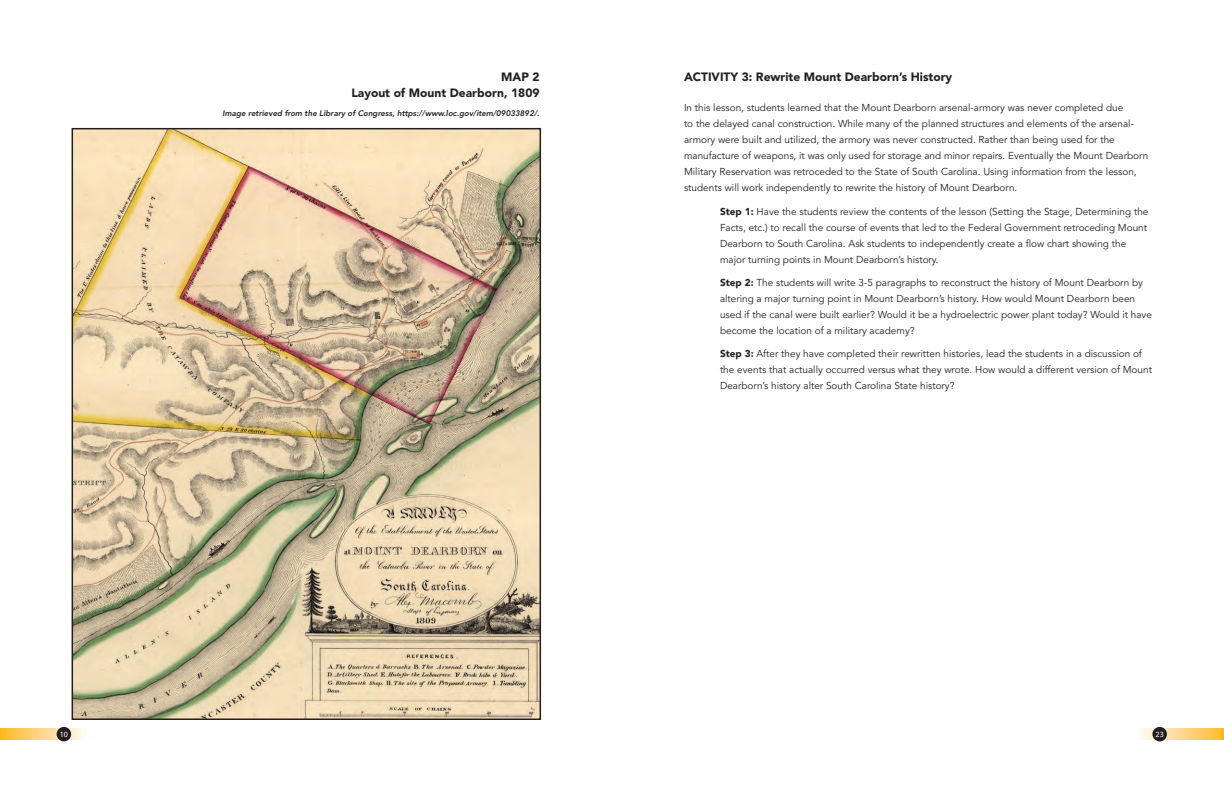
<style>
.page{position:relative;width:1224px;height:792px;background:#fff}
.page>*{position:absolute;margin:0;border:0;box-sizing:border-box;transform-origin:0 0}
.t1{font:900 12px/16px "Avenir LT Std";color:#231f20;text-align:right}
.t2{font:10px/16px "Avenir LT Std";color:#231f20}
.t3{font:italic 800 8px "Avenir LT Std";color:#231f20}
.t4{font:8px "Myriad Pro";color:#fff}
.s1{font-weight:900}
</style>
<div class="page">
<svg style="left:0;top:729px;width:84px;height:10px"></svg>
<div style="left:57px;top:727px;width:14px;height:14px;background:#231f20;border-radius:50%"></div>
<img style="left:75px;top:131px;width:463px;height:586px">
<div style="left:72px;top:128px;width:469px;height:592px;border:2px solid #231f20"></div>
<svg style="left:1140px;top:729px;width:81px;height:10px"></svg>
<div style="left:1152px;top:727px;width:15px;height:14px;background:#231f20;border-radius:50%"></div>
<svg style="left:1221px;top:729px;width:3px;height:11px"></svg>
<p class="t4" style="left:60px;top:730px;width:10px">10</p>
<p class="t1" style="left:351px;top:69px;width:190px">MAP 2<br>Layout of Mount Dearborn, 1809</p>
<p class="t3" style="left:223px;top:109px;width:318px">Image retrieved from the Library of Congress, https://www.loc.gov/item/09033892/.</p>
<p class="t1" style="left:684px;top:69px;width:270px">ACTIVITY 3: Rewrite Mount Dearborn’s History</p>
<p class="t2" style="left:684px;top:100px;width:466px">In this lesson, students learned that the Mount Dearborn arsenal-armory was never completed due<br>to the delayed canal construction. While many of the planned structures and elements of the arsenal&shy;armory were built and utilized, the armory was never constructed. Rather than being used for the manufacture of weapons, it was only used for storage and minor repairs. Eventually the Mount Dearborn Military Reservation was retroceded to the State of South Carolina. Using information from the lesson, students will work independently to rewrite the history of Mount Dearborn.</p>
<p class="t2" style="left:720px;top:204px;width:430px"><span class="s1">Step 1:</span> Have the students review the contents of the lesson (Setting the Stage, Determining the Facts, etc.) to recall the course of events that led to the Federal Government retroceding Mount Dearborn to South Carolina. Ask students to independently create a flow chart showing the major turning points in Mount Dearborn’s history.</p>
<p class="t2" style="left:720px;top:275px;width:433px"><span class="s1">Step 2:</span> The students will write 3-5 paragraphs to reconstruct the history of Mount Dearborn by altering a major turning point in Mount Dearborn’s history. How would Mount Dearborn been used if the canal were built earlier? Would it be a hydroelectric power plant today? Would it have become the location of a military academy?</p>
<p class="t2" style="left:720px;top:346px;width:434px"><span class="s1">Step 3:</span> After they have completed their rewritten histories, lead the students in a discussion of the events that actually occurred versus what they wrote. How would a different version of Mount<br>Dearborn’s history alter South Carolina State history?</p>
<p class="t4" style="left:1156px;top:730px;width:10px">23</p>
</div>
